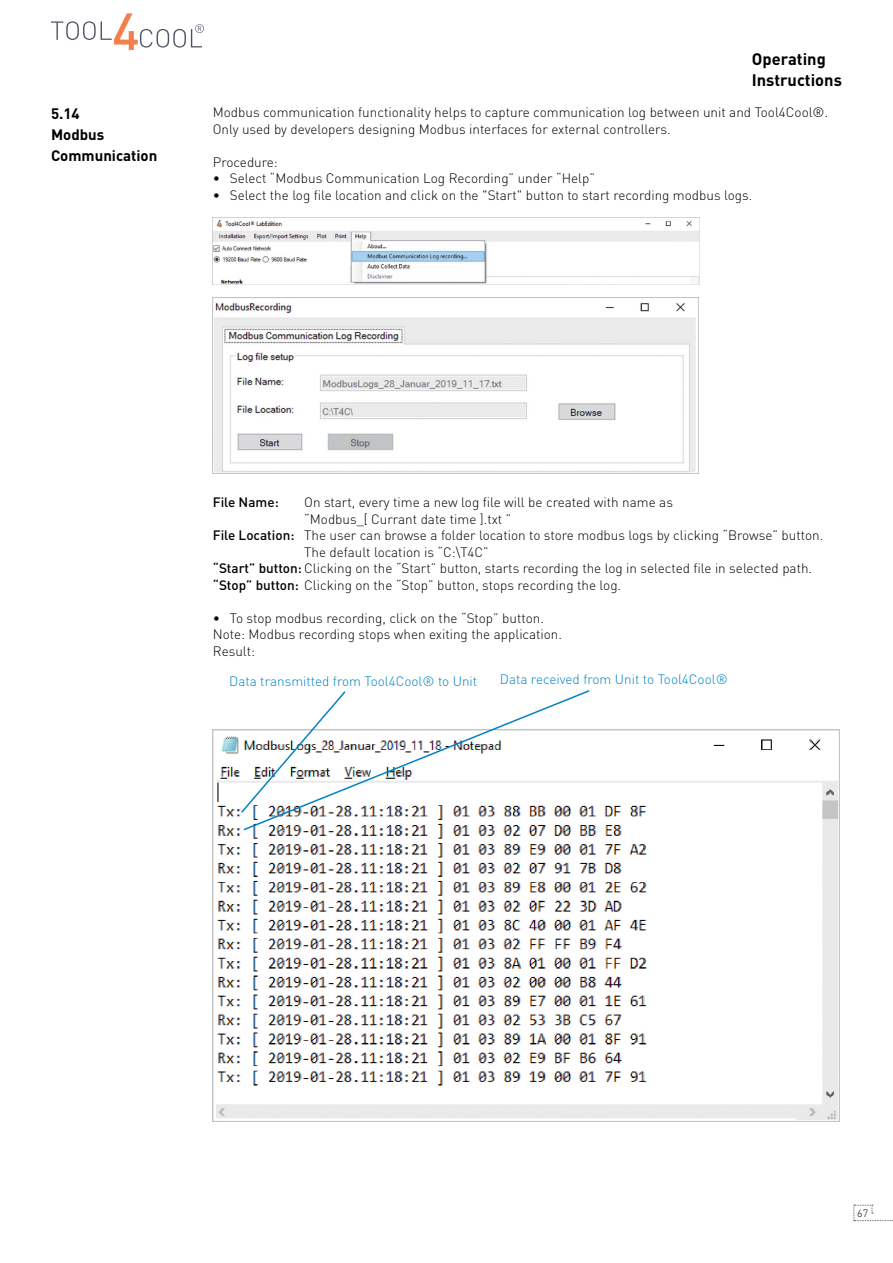
<style>
.page{position:relative;width:893px;height:1263px;background:#fff}
.page>*{position:absolute;margin:0;border:0;box-sizing:border-box;transform-origin:0 0}
.t1{font:700 16.5px/21px "DIN";color:#000}
.t2{font:700 15px/21px "DIN";color:#000}
.t3{font:300 13.5px/16.5px "DIN";color:#000}
.t4{font:300 13.5px "DIN";color:#0082c5}
.t5{font:500 13.5px "DIN";color:#000}
.t6{font:300 10.5px "DIN";color:#000}
.s1{font-weight:500}
</style>
<div class="page">
<svg style="left:51px;top:13px;width:153px;height:37px"></svg>
<svg style="left:853px;top:1205px;width:40px;height:16px"></svg>
<img style="left:213px;top:217px;width:486px;height:68px">
<img style="left:213px;top:297px;width:485px;height:177px">
<img style="left:213px;top:729px;width:627px;height:392px">
<svg style="left:242px;top:690px;width:349px;height:142px"></svg>
<p class="t1" style="left:752px;top:48px;width:92px">Operating<br>Instructions</p>
<p class="t2" style="left:51px;top:102px;width:108px">5.14<br>Modbus<br>Communication</p>
<p class="t3" style="left:213px;top:104px;width:617px">Modbus communication functionality helps to capture communication log between unit and Tool4Cool®.<br>Only used by developers designing Modbus interfaces for external controllers.</p>
<p class="t3" style="left:213px;top:153px;width:67px">Procedure:</p>
<p class="t3" style="left:213px;top:170px;width:384px">• Select “Modbus Communication Log Recording” under “Help”</p>
<p class="t3" style="left:213px;top:186px;width:541px">• Select the log file location and click on the "Start" button to start recording modbus logs.</p>
<p class="t5" style="left:213px;top:494px;width:67px">File Name:</p>
<p class="t3" style="left:304px;top:494px;width:370px">On start, every time a new log file will be created with name as</p>
<p class="t3" style="left:304px;top:510px;width:209px">“Modbus_[ Currant date time ].txt ”</p>
<p class="t3" style="left:213px;top:527px;width:612px"><span class="s1">File Location:</span> The user can browse a folder location to store modbus logs by clicking “Browse” button.</p>
<p class="t3" style="left:304px;top:543px;width:186px">The default location is “C:\T4C”</p>
<p class="t3" style="left:213px;top:560px;width:601px"><span class="s1">“Start” button:</span> Clicking on the “Start” button, starts recording the log in selected file in selected path.</p>
<p class="t3" style="left:213px;top:576px;width:410px"><span class="s1">“Stop” button:</span> Clicking on the “Stop” button, stops recording the log.</p>
<p class="t3" style="left:213px;top:609px;width:351px">• To stop modbus recording, click on the “Stop” button.<br>Note: Modbus recording stops when exiting the application.<br>Result:</p>
<p class="t4" style="left:229px;top:673px;width:250px">Data transmitted from Tool4Cool® to Unit</p>
<p class="t4" style="left:500px;top:671px;width:229px">Data received from Unit to Tool4Cool®</p>
<p class="t6" style="left:857px;top:1207px;width:12px">67</p>
</div>
